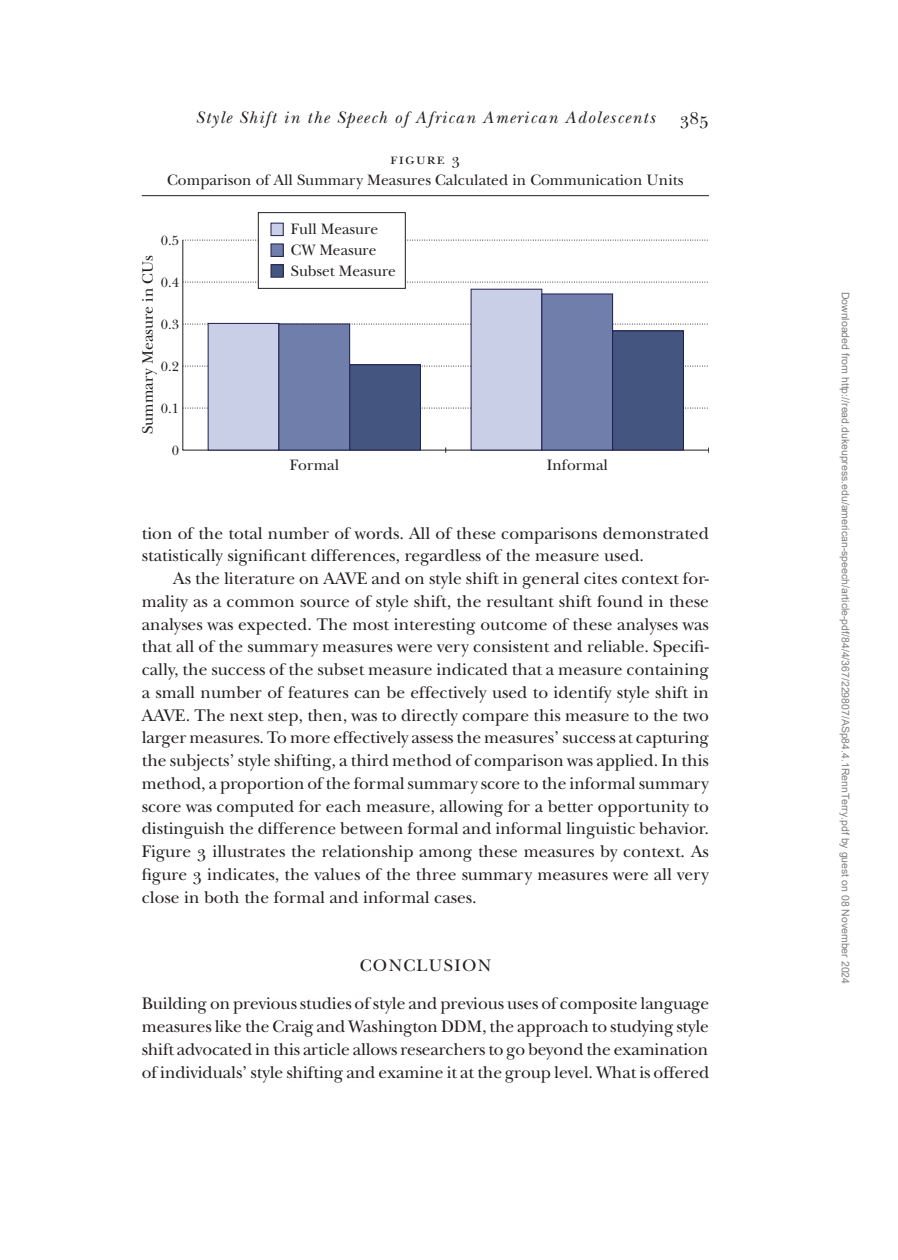
<style>
.page{position:relative;width:898px;height:1260px;background:#fff}
.page>*{position:absolute;margin:0;border:0;box-sizing:border-box;transform-origin:0 0}
.t1{font:17.5px/22.8px "A Sp New Baskerville";color:#231f20;text-align:justify}
.t2{font:italic 17.5px "A Sp New Baskerville";letter-spacing:.08em;color:#231f20}
.t3{font:17.5px "A Sp New Baskerville SC";letter-spacing:.08em;color:#231f20}
.t4{font:15.75px/21px "A Sp New Baskerville";color:#231f20}
.t5{font:15.75px "New Baskerville SC";letter-spacing:.08em;color:#231f20}
.t6{font:14px "A Sp New Baskerville SC";color:#231f20}
.t7{font:10.5px "Arial";color:#808080}
</style>
<div class="page">
<hr style="left:142px;top:195px;width:567px;height:1px;background:#231f20">
<hr style="left:182px;top:240px;width:1px;height:210px;background:#231f20">
<hr style="left:183px;top:450px;width:526px;height:1px;background:#231f20">
<svg style="left:183px;top:324px;width:525px;height:1px"></svg>
<svg style="left:183px;top:240px;width:525px;height:1px"></svg>
<svg style="left:183px;top:282px;width:525px;height:1px"></svg>
<svg style="left:183px;top:366px;width:525px;height:1px"></svg>
<svg style="left:183px;top:408px;width:525px;height:1px"></svg>
<div style="left:258px;top:213px;width:147px;height:75px;background:#fff"></div>
<div style="left:258px;top:212px;width:147px;height:77px;border:1px solid #231f20"></div>
<div style="left:271px;top:223px;width:12px;height:13px;background:#cacfe8"></div>
<div style="left:271px;top:223px;width:12px;height:13px;border:1px solid #211f4e"></div>
<div style="left:271px;top:244px;width:12px;height:12px;background:#6f7eaa"></div>
<div style="left:271px;top:244px;width:12px;height:13px;border:1px solid #211f4e"></div>
<div style="left:271px;top:265px;width:12px;height:12px;background:#44567f"></div>
<div style="left:271px;top:265px;width:12px;height:12px;border:1px solid #211f4e"></div>
<div style="left:471px;top:289px;width:71px;height:161px;background:#cacfe8"></div>
<div style="left:471px;top:289px;width:71px;height:161px;border:1px solid #211f4e"></div>
<div style="left:542px;top:294px;width:70px;height:156px;background:#6f7eaa"></div>
<div style="left:542px;top:294px;width:71px;height:156px;border:1px solid #211f4e"></div>
<div style="left:612px;top:331px;width:71px;height:119px;background:#44567f"></div>
<div style="left:612px;top:331px;width:71px;height:119px;border:1px solid #211f4e"></div>
<div style="left:350px;top:365px;width:70px;height:85px;background:#44567f"></div>
<div style="left:349px;top:365px;width:72px;height:85px;border:1px solid #211f4e"></div>
<div style="left:208px;top:323px;width:71px;height:127px;background:#cacfe8"></div>
<div style="left:208px;top:323px;width:71px;height:127px;border:1px solid #211f4e"></div>
<div style="left:279px;top:324px;width:71px;height:126px;background:#6f7eaa"></div>
<div style="left:279px;top:324px;width:71px;height:126px;border:1px solid #211f4e"></div>
<p class="t2" style="left:196px;top:107px;width:461px">Style Shift in the Speech of African American Adolescents</p>
<p class="t1" style="left:680px;top:107px;width:31px">385</p>
<p class="t5" style="left:390px;top:150px;width:71px">figure 3</p>
<p class="t4" style="left:167px;top:169px;width:518px">Comparison of All Summary Measures Calculated in Communication Units</p>
<p class="t6" style="left:161px;top:232px;width:20px">0.5</p>
<p class="t4" style="left:137px;top:434px;width:181px;rotate:-90deg">Summary Measure in CUs</p>
<p class="t6" style="left:161px;top:274px;width:20px">0.4</p>
<p class="t6" style="left:161px;top:316px;width:20px">0.3</p>
<p class="t6" style="left:161px;top:358px;width:20px">0.2</p>
<p class="t6" style="left:161px;top:400px;width:20px">0.1</p>
<p class="t6" style="left:172px;top:442px;width:9px">0</p>
<p class="t4" style="left:291px;top:218px;width:106px">Full Measure<br>CW Measure<br>Subset Measure</p>
<p class="t4" style="left:290px;top:455px;width:51px">Formal</p>
<p class="t4" style="left:547px;top:455px;width:63px">Informal</p>
<p class="t1" style="left:142px;top:521px;width:568px">tion of the total number of words. All of these comparisons demonstrated statistically significant differences, regardless of the measure used.</p>
<p class="t1" style="left:142px;top:567px;width:569px;text-indent:31px">As the literature on AAVE and on style shift in general cites context for&shy;mality as a common source of style shift, the resultant shift found in these analyses was expected. The most interesting outcome of these analyses was that all of the summary measures were very consistent and reliable. Specifi&shy;cally, the success of the subset measure indicated that a measure containing a small number of features can be effectively used to identify style shift in AAVE. The next step, then, was to directly compare this measure to the two larger measures. To more effectively assess the measures’ success at capturing the subjects’ style shifting, a third method of comparison was applied. In this method, a proportion of the formal summary score to the informal summary score was computed for each measure, allowing for a better opportunity to distinguish the difference between formal and informal linguistic behavior.<br>Figure 3 illustrates the relationship among these measures by context. As figure 3 indicates, the values of the three summary measures were all very close in both the formal and informal cases.</p>
<p class="t3" style="left:360px;top:955px;width:133px">CONCLUSION</p>
<p class="t1" style="left:142px;top:992px;width:569px">Building on previous studies of style and previous uses of composite language measures like the Craig and Washington DDM, the approach to studying style shift advocated in this article allows researchers to go beyond the examination of individuals’ style shifting and examine it at the group level. What is offered</p>
<p class="t7" style="left:849px;top:292px;width:694px;rotate:90deg">Downloaded from http://read.dukeupress.edu/american-speech/article-pdf/84/4/367/229807/ASp84.4.1RennTerry.pdf by guest on 08 November 2024</p>
</div>
